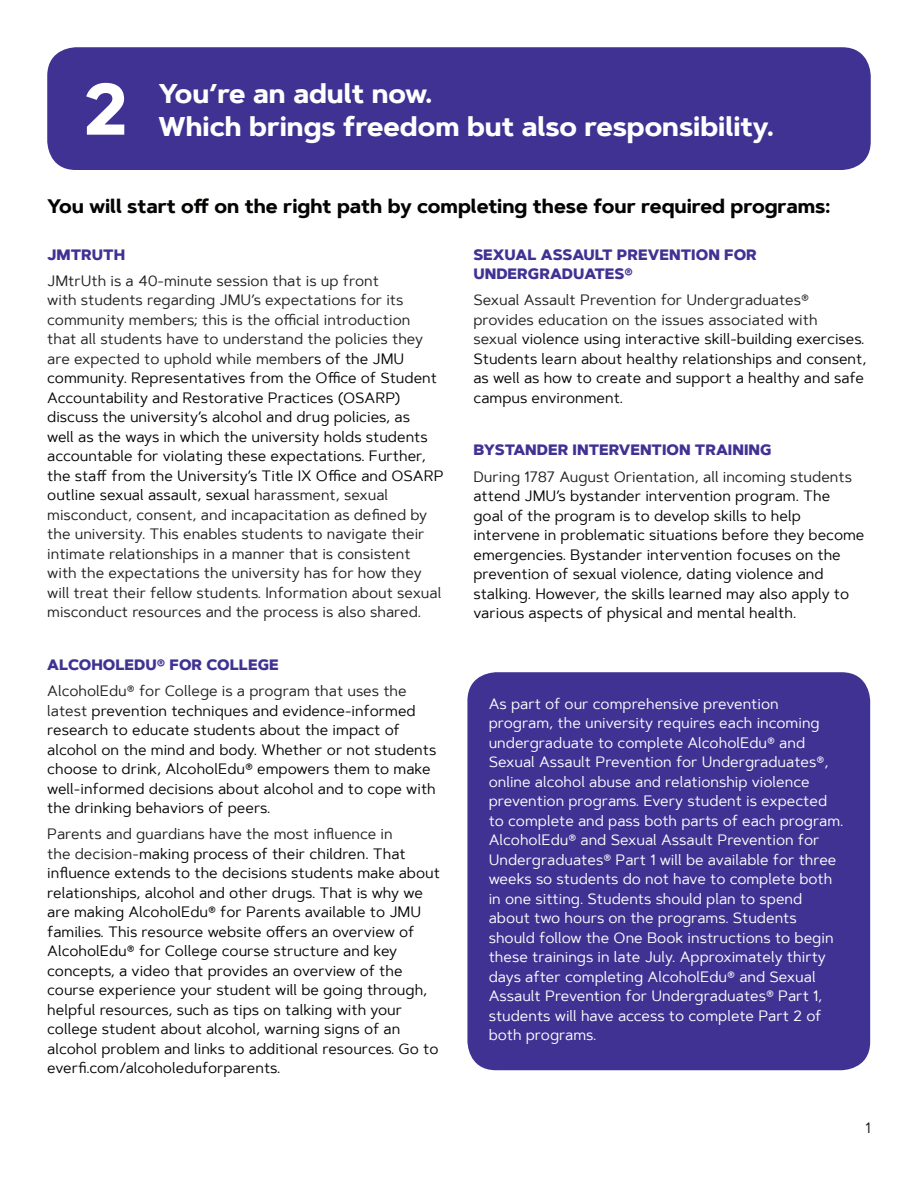
<style>
.page{position:relative;width:918px;height:1188px;background:#fff}
.page>*{position:absolute;margin:0;border:0;box-sizing:border-box;transform-origin:0 0}
.t1{font:700 72px "Artegra Sans";color:#fff}
.t2{font:700 27px/33px "Artegra Sans";color:#fff}
.t3{font:700 19.5px "Artegra Sans";color:#040503}
.t4{font:15px/19.5px "Artegra Sans";color:#040503}
.t5{font:15px/19.5px "Artegra Sans";color:#231f20}
.t6{font:15px/19.5px "Artegra Sans";color:#fff}
.t7{font:800 15px/19.5px "Artegra Sans";color:#3f3293}
.s1{color:#040503}
.s2{color:#231f20}
</style>
<div class="page">
<div style="left:47px;top:47px;width:824px;height:123px;background:#3f3293;border-radius:29px"></div>
<div style="left:467px;top:672px;width:403px;height:398px;background:#3f3293;border-radius:29px"></div>
<h1 class="t1" style="left:83px;top:56px;width:47px">2</h1>
<h2 class="t2" style="left:158px;top:77px;width:617px">You’re an adult now.<br>Which brings freedom but also responsibility.</h2>
<h3 class="t3" style="left:47px;top:192px;width:785px">You will start off on the right path by completing these four required programs:</h3>
<p class="t7" style="left:47px;top:245px;width:79px">JMTRUTH</p>
<p class="t5" style="left:47px;top:271px;width:398px">JMtrUth is a 40-minute session that is up front<br>with students regarding JMU’s expectations for its community members; this is the official introduction<br>that all students have to understand the policies they are expected to uphold while membe<span class="s1">rs of the JMU community. Representatives from the Office of Student Accountability and Restorative Practices (OSARP) discuss the university’s alcohol and drug policies, as<br>well as the ways in which the university holds students accountable for violating these expectations. Further, the staff from the University’s Title IX Office and OSARP outline sexual assault, sexual</span> harassment, sexual misconduct, consent, and incapacitation as defined by the university. This enables students to navigate their intimate relationships in a manner that is consistent with the expectations the university has for how they will treat their fellow students. Information about sexual misconduct resources and the process is also shared.</p>
<p class="t7" style="left:47px;top:655px;width:233px">ALCOHOLEDU® FOR COLLEGE</p>
<p class="t4" style="left:47px;top:681px;width:391px"><span class="s2">AlcoholEdu® for College is a program that uses the latest</span> prevention techniques and evidence-informed research to educate students about the impact of alcohol on the mind and body. Whether or not students choose to drink, AlcoholEdu® empowers them to make well-informed decisions about alcohol and to cope with the drinking behaviors of peers.</p>
<p class="t4" style="left:47px;top:824px;width:394px"><span class="s2">Parents and guardians have the most influence in<br>the decision-</span>making process of their children. That influence extends to the decisions students make about relationships, alcohol and other drugs. That is why we are making AlcoholEdu® for Parents available to JMU families. This resource website offers an overview of AlcoholEdu® for College course structure and key concepts, a video that provides an overview of the course experience your student will be going through, helpful resources, such as tips on talking with your college student about alcohol, warning signs of an alcohol problem and links to additional resources. Go to everfi.com/alcoholeduforparents.</p>
<p class="t7" style="left:473px;top:245px;width:285px">SEXUAL ASSAULT PREVENTION FOR<br>UNDERGRADUATES®</p>
<p class="t4" style="left:473px;top:290px;width:395px"><span class="s2">Sexual Assault Prevention for Undergraduates® provides education on the issues associated with<br>sexual</span> violence using interactive skill-building exercises.<br>Students learn about healthy relationships and consent, as well as how to create and support a healthy and safe campus environment.</p>
<p class="t7" style="left:473px;top:441px;width:300px">BYSTANDER INTERVENTION TRAINING</p>
<p class="t5" style="left:473px;top:466px;width:380px">During 1787 August Orientation, all incoming students</p>
<p class="t4" style="left:473px;top:486px;width:393px">attend JMU’s bystander intervention program. The<br>goal of the program is to develop skills to help intervene in problematic situations before they become emergencies. Bystander intervention focuses on the prevention of sexual violence, dating violence and stalking. However, the skills learned may also apply to various aspects of physical and mental health.</p>
<p class="t6" style="left:489px;top:693px;width:356px">As part of our comprehensive prevention program, the university requires each incoming undergraduate to complete AlcoholEdu® and Sexual Assault Prevention for Undergraduates®, online alcohol abuse and relationship violence prevention programs. Every student is expected to complete and pass both parts of each program.<br>AlcoholEdu® and Sexual Assault Prevention for Undergraduates® Part 1 will be available for three weeks so students do not have to complete both in one sitting. Students should plan to spend about two hours on the programs. Students should follow the One Book instructions to begin these trainings in late July. Approximately thirty days after completing AlcoholEdu® and Sexual Assault Prevention for Undergraduates® Part 1, students will have access to complete Part 2 of both programs.</p>
<p class="t5" style="left:866px;top:1118px;width:7px">1</p>
</div>
